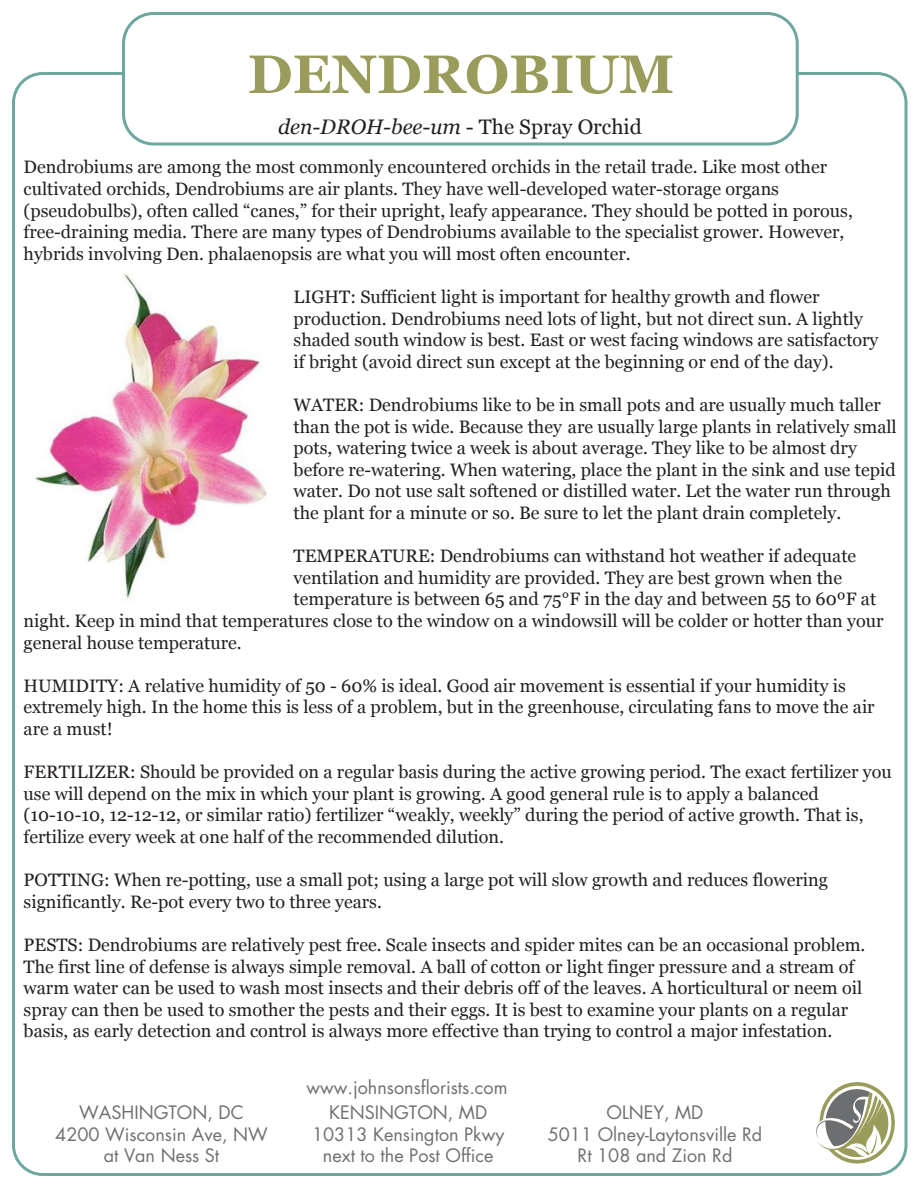
<style>
.page{position:relative;width:918px;height:1188px;background:#fff}
.page>*{position:absolute;margin:0;border:0;box-sizing:border-box;transform-origin:0 0}
.t1{font:700 54px "Georgia";color:#999c5a}
.t2{font:italic 21px "Georgia";color:#231f20}
.t3{font:18px/21.6px "Georgia";color:#231f20}
.t4{font:18px/21.6px "Futura";color:#6d6f70;text-align:center}
.s1{font-style:normal}
</style>
<div class="page">
<img style="left:35px;top:274px;width:232px;height:325px">
<svg style="left:816px;top:1082px;width:83px;height:87px"></svg>
<div style="left:122px;top:12px;width:677px;height:134px;border:3px solid #6ea6a0;border-radius:30px"></div>
<h1 class="t1" style="left:248px;top:40px;width:428px">DENDROBIUM</h1>
<p class="t2" style="left:278px;top:113px;width:365px">den-DROH-bee-um <span class="s1">- The Spray Orchid</span></p>
<p class="t3" style="left:24px;top:157px;width:831px">Dendrobiums are among the most commonly encountered orchids in the retail trade. Like most other cultivated orchids, Dendrobiums are air plants. They have well-developed water-storage organs (pseudobulbs), often called “canes,” for their upright, leafy appearance. They should be potted in porous, free-draining media. There are many types of Dendrobiums available to the specialist grower. However, hybrids involving Den. phalaenopsis are what you will most often encounter.</p>
<p class="t3" style="left:294px;top:286px;width:586px">LIGHT: Sufficient light is important for healthy growth and flower production. Dendrobiums need lots of light, but not direct sun. A lightly shaded south window is best. East or west facing windows are satisfactory if bright (avoid direct sun except at the beginning or end of the day).</p>
<p class="t3" style="left:294px;top:394px;width:605px">WATER: Dendrobiums like to be in small pots and are usually much taller than the pot is wide. Because they are usually large plants in relatively small pots, watering twice a week is about average. They like to be almost dry before re-watering. When watering, place the plant in the sink and use tepid water. Do not use salt softened or distilled water. Let the water run through the plant for a minute or so. Be sure to let the plant drain completely.</p>
<p class="t3" style="left:294px;top:545px;width:564px">TEMPERATURE: Dendrobiums can withstand hot weather if adequate</p>
<p class="t3" style="left:294px;top:567px;width:550px">ventilation and humidity are provided. They are best grown when the</p>
<p class="t3" style="left:294px;top:589px;width:584px">temperature is between 65 and 75°F in the day and between 55 to 60ºF at</p>
<p class="t3" style="left:24px;top:610px;width:861px">night. Keep in mind that temperatures close to the window on a windowsill will be colder or hotter than your</p>
<p class="t3" style="left:24px;top:632px;width:220px">general house temperature.</p>
<p class="t3" style="left:24px;top:675px;width:853px">HUMIDITY: A relative humidity of 50 - 60% is ideal. Good air movement is essential if your humidity is extremely high. In the home this is less of a problem, but in the greenhouse, circulating fans to move the air are a must!</p>
<p class="t3" style="left:24px;top:761px;width:870px">FERTILIZER: Should be provided on a regular basis during the active growing period. The exact fertilizer you use will depend on the mix in which your plant is growing. A good general rule is to apply a balanced (10-10-10, 12-12-12, or similar ratio) fertilizer “weakly, weekly” during the period of active growth. That is, fertilize every week at one half of the recommended dilution.</p>
<p class="t3" style="left:24px;top:869px;width:806px">POTTING: When re-potting, use a small pot; using a large pot will slow growth and reduces flowering significantly. Re-pot every two to three years.</p>
<p class="t3" style="left:24px;top:934px;width:843px">PESTS: Dendrobiums are relatively pest free. Scale insects and spider mites can be an occasional problem.<br>The first line of defense is always simple removal. A ball of cotton or light finger pressure and a stream of warm water can be used to wash most insects and their debris off of the leaves. A horticultural or neem oil spray can then be used to smother the pests and their eggs. It is best to examine your plants on a regular basis, as early detection and control is always more effective than trying to control a major infestation.</p>
<p class="t4" style="left:306px;top:1076px;width:203px">www.johnsonsflorists.com</p>
<p class="t4" style="left:55px;top:1101px;width:214px">WASHINGTON, DC<br>4200 Wisconsin Ave, NW at Van Ness St</p>
<p class="t4" style="left:312px;top:1101px;width:194px">KENSINGTON, MD<br>10313 Kensington Pkwy next to the Post Office</p>
<p class="t4" style="left:548px;top:1101px;width:216px">OLNEY, MD<br>5011 Olney-Laytonsville Rd<br>Rt 108 and Zion Rd</p>
</div>
